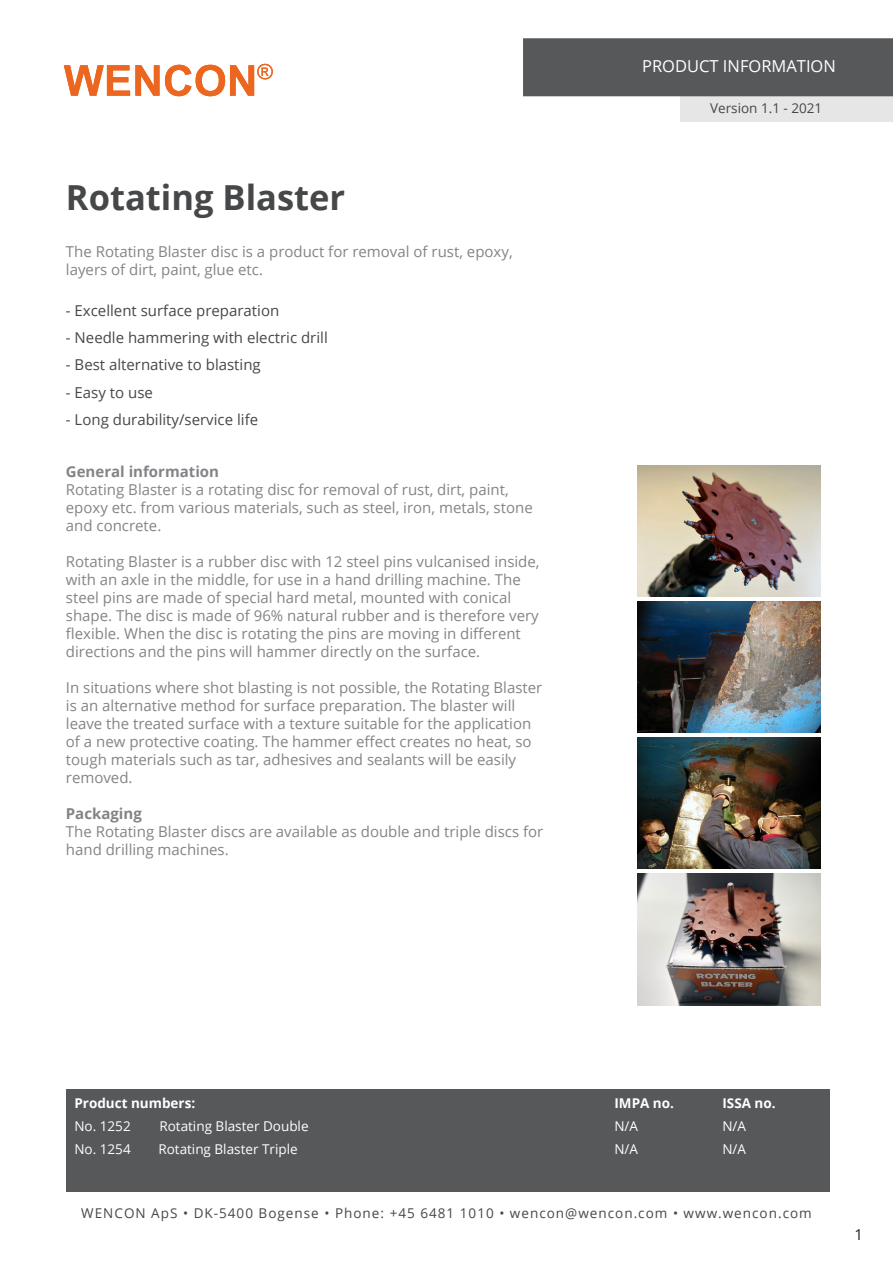
<style>
.page{position:relative;width:893px;height:1263px;background:#fff}
.page>*{position:absolute;margin:0;border:0;box-sizing:border-box;transform-origin:0 0}
.t1{font:700 34.5px "Open Sans";color:#464748}
.t2{font:16.5px "Open Sans";color:#fff}
.Brødtekst_10{font:15px/18px "Open Sans";color:#828487}
.Punkttekst_indryk{font:15px "Open Sans";color:#464748}
.Brødtekst_10-2{font:700 15px "Open Sans";color:#828487}
.t3{font:15px "Open Sans";color:#231f20}
.t4{font:13.5px "Open Sans";letter-spacing:.075em;color:#464748}
.Prod__nr{font:13.5px "Open Sans";color:#fff}
.Prod__nr-2{font:700 13.5px "Open Sans";color:#fff}
.t5{font:13.5px "Open Sans";color:#464748}
</style>
<div class="page">
<div style="left:680px;top:96px;width:213px;height:26px;background:#e6e6e7"></div>
<div style="left:523px;top:38px;width:370px;height:58px;background:#57585a"></div>
<svg style="left:64px;top:64px;width:209px;height:32px"></svg>
<div style="left:66px;top:1089px;width:763px;height:103px;background:#57585a"></div>
<img style="left:638px;top:601px;width:183px;height:132px">
<img style="left:638px;top:737px;width:183px;height:132px">
<img style="left:638px;top:874px;width:183px;height:132px">
<img style="left:638px;top:465px;width:183px;height:132px">
<p class="t1" style="left:66px;top:174px;width:281px">Rotating Blaster</p>
<p class="Brødtekst_10" style="left:66px;top:243px;width:448px">The Rotating Blaster disc is a product for removal of rust, epoxy, layers of dirt, paint, glue etc.</p>
<p class="Punkttekst_indryk" style="left:66px;top:300px;width:215px">- Excellent surface preparation</p>
<p class="Punkttekst_indryk" style="left:66px;top:327px;width:263px">- Needle hammering with electric drill</p>
<p class="Punkttekst_indryk" style="left:66px;top:355px;width:196px">- Best alternative to blasting</p>
<p class="Punkttekst_indryk" style="left:66px;top:382px;width:89px">- Easy to use</p>
<p class="Punkttekst_indryk" style="left:66px;top:409px;width:194px">- Long durability/service life</p>
<p class="Brødtekst_10-2" style="left:66px;top:460px;width:155px">General information</p>
<p class="Brødtekst_10" style="left:66px;top:480px;width:468px">Rotating Blaster is a rotating disc for removal of rust, dirt, paint, epoxy etc. from various materials, such as steel, iron, metals, stone and concrete.</p>
<p class="Brødtekst_10" style="left:66px;top:552px;width:475px">Rotating Blaster is a rubber disc with 12 steel pins vulcanised inside, with an axle in the middle, for use in a hand drilling machine. The steel pins are made of special hard metal, mounted with conical shape. The disc is made of 96% natural rubber and is therefore very flexible. When the disc is rotating the pins are moving in different directions and the pins will hammer directly on the surface.</p>
<p class="Brødtekst_10" style="left:66px;top:678px;width:478px">In situations where shot blasting is not possible, the Rotating Blaster is an alternative method for surface preparation. The blaster will leave the treated surface with a texture suitable for the application of a new protective coating. The hammer effect creates no heat, so tough materials such as tar, adhesives and sealants will be easily removed.</p>
<p class="Brødtekst_10-2" style="left:66px;top:802px;width:77px">Packaging</p>
<p class="Brødtekst_10" style="left:66px;top:822px;width:479px">The Rotating Blaster discs are available as double and triple discs for hand drilling machines.</p>
<p class="t2" style="left:642px;top:55px;width:195px">PRODUCT INFORMATION</p>
<p class="t5" style="left:710px;top:99px;width:114px">Version 1.1 - 2021</p>
<p class="Prod__nr-2" style="left:74px;top:1094px;width:122px">Product numbers:</p>
<p class="Prod__nr-2" style="left:614px;top:1094px;width:61px">IMPA no.</p>
<p class="Prod__nr-2" style="left:722px;top:1094px;width:55px">ISSA no.</p>
<p class="Prod__nr" style="left:74px;top:1117px;width:58px">No. 1252</p>
<p class="Prod__nr" style="left:159px;top:1117px;width:151px">Rotating Blaster Double</p>
<p class="Prod__nr" style="left:614px;top:1117px;width:25px">N/A</p>
<p class="Prod__nr" style="left:722px;top:1117px;width:25px">N/A</p>
<p class="Prod__nr" style="left:74px;top:1140px;width:58px">No. 1254</p>
<p class="Prod__nr" style="left:158px;top:1140px;width:141px">Rotating Blaster Triple</p>
<p class="Prod__nr" style="left:614px;top:1140px;width:25px">N/A</p>
<p class="Prod__nr" style="left:722px;top:1140px;width:25px">N/A</p>
<p class="t4" style="left:81px;top:1204px;width:732px">WENCON ApS • DK-5400 Bogense • Phone: +45 6481 1010 • wencon@wencon.com • www.wencon.com</p>
<p class="t3" style="left:855px;top:1225px;width:10px">1</p>
</div>
